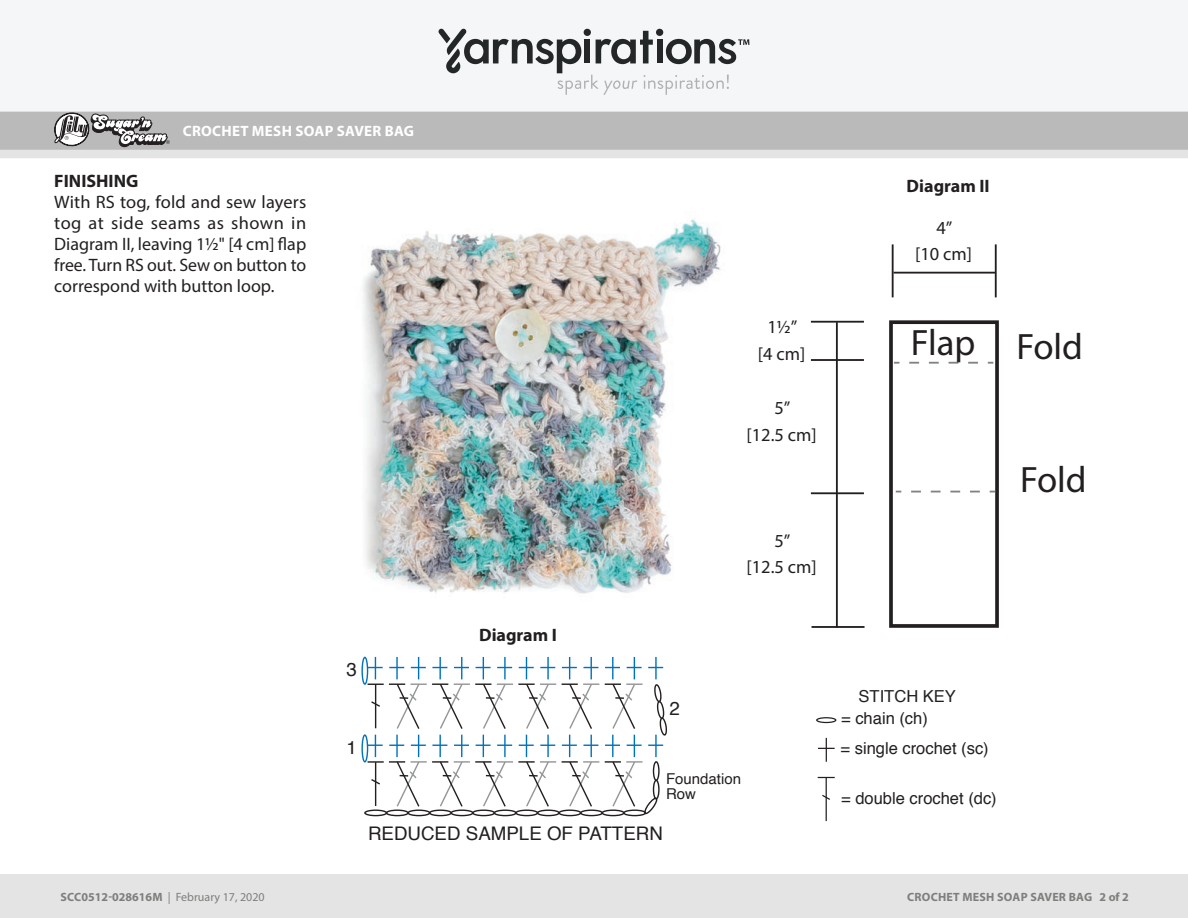
<style>
.page{position:relative;width:1188px;height:918px;background:#fff}
.page>*{position:absolute;margin:0;border:0;box-sizing:border-box;transform-origin:0 0}
.t1{font:36.75px "Myriad Pro";color:#231f20}
.t2{font:18.75px "Helvetica";color:#231f20}
.t3{font:18.45px/26.5px "Myriad Pro";color:#231f20;text-align:center}
.t4{font:18px/21px "Myriad Pro";color:#231f20;text-align:justify}
.t5{font:700 18px "Myriad Pro";color:#231f20}
.t6{font:16.5px/22.4px "Helvetica";color:#231f20}
.t7{font:700 15px "Myriad Pro";letter-spacing:.02em;color:#fff}
.t8{font:15px/15px "Helvetica";color:#231f20}
.t9{font:12px "Myriad Pro";color:#7e7e7d}
.t10{font:700 12px "Myriad Pro";letter-spacing:.02em;color:#7e7e7d}
.s1{font-weight:700}
</style>
<div class="page">
<div style="left:0;top:0;width:1188px;height:111px;background:#f4f6f7"></div>
<svg style="left:438px;top:29px;width:311px;height:66px"></svg>
<div style="left:0;top:875px;width:1188px;height:43px;background:#e4e4e4"></div>
<svg style="left:0;top:111px;width:1188px;height:47px;background:#c0c0c0"></svg>
<img style="left:363px;top:219px;width:358px;height:375px">
<div style="left:816px;top:717px;width:20px;height:6px;border:1px solid #231f20;border-radius:50%"></div>
<svg style="left:818px;top:777px;width:17px;height:1px"></svg>
<hr style="left:826px;top:777px;width:1px;height:44px;background:#231f20">
<svg style="left:822px;top:794px;width:8px;height:7px"></svg>
<svg style="left:818px;top:738px;width:17px;height:24px"></svg>
<div style="left:472px;top:810px;width:23px;height:6px;border:1px solid #231f20;border-radius:50%"></div>
<div style="left:451px;top:810px;width:23px;height:6px;border:1px solid #231f20;border-radius:50%"></div>
<div style="left:429px;top:810px;width:23px;height:6px;border:1px solid #231f20;border-radius:50%"></div>
<div style="left:364px;top:810px;width:23px;height:6px;border:1px solid #231f20;border-radius:50%"></div>
<div style="left:361px;top:734px;width:7px;height:29px;border:1px solid #0072bc;border-radius:50%"></div>
<div style="left:494px;top:810px;width:23px;height:6px;border:1px solid #231f20;border-radius:50%"></div>
<div style="left:515px;top:810px;width:23px;height:6px;border:1px solid #231f20;border-radius:50%"></div>
<div style="left:537px;top:810px;width:23px;height:6px;border:1px solid #231f20;border-radius:50%"></div>
<div style="left:558px;top:810px;width:23px;height:6px;border:1px solid #231f20;border-radius:50%"></div>
<div style="left:580px;top:810px;width:23px;height:6px;border:1px solid #231f20;border-radius:50%"></div>
<div style="left:602px;top:810px;width:23px;height:6px;border:1px solid #231f20;border-radius:50%"></div>
<div style="left:623px;top:810px;width:23px;height:6px;border:1px solid #231f20;border-radius:50%"></div>
<div style="left:361px;top:657px;width:7px;height:28px;border:1px solid #0072bc;border-radius:50%"></div>
<div style="left:407px;top:810px;width:23px;height:6px;border:1px solid #231f20;border-radius:50%"></div>
<div style="left:386px;top:810px;width:23px;height:6px;border:1px solid #231f20;border-radius:50%"></div>
<svg style="left:368px;top:657px;width:188px;height:150px"></svg>
<svg style="left:562px;top:657px;width:37px;height:150px"></svg>
<svg style="left:605px;top:657px;width:62px;height:157px"></svg>
<div style="left:889px;top:320px;width:110px;height:308px;border:4px solid #231f20"></div>
<svg style="left:896px;top:491px;width:84px;height:1px"></svg>
<svg style="left:894px;top:362px;width:84px;height:2px"></svg>
<hr style="left:836px;top:322px;width:2px;height:306px;background:#231f20">
<hr style="left:811px;top:321px;width:53px;height:2px;background:#231f20">
<hr style="left:811px;top:359px;width:53px;height:2px;background:#231f20">
<hr style="left:811px;top:492px;width:53px;height:2px;background:#231f20">
<hr style="left:812px;top:626px;width:53px;height:2px;background:#231f20">
<hr style="left:892px;top:244px;width:2px;height:53px;background:#231f20">
<hr style="left:995px;top:244px;width:2px;height:53px;background:#231f20">
<hr style="left:894px;top:272px;width:101px;height:2px;background:#231f20">
<p class="t7" style="left:183px;top:121px;width:233px">CROCHET MESH SOAP SAVER BAG</p>
<p class="t5" style="left:54px;top:169px;width:86px">FINISHING</p>
<p class="t4" style="left:54px;top:191px;width:254px">With RS tog, fold and sew layers tog at side seams as shown in Diagram II, leaving 1½" [4 cm] ap free. Turn RS out. Sew on button to correspond with button loop.</p>
<p class="t2" style="left:346px;top:655px;width:12px">3</p>
<p class="t5" style="left:479px;top:623px;width:79px">Diagram I</p>
<p class="t2" style="left:670px;top:694px;width:12px">2</p>
<p class="t3" style="left:758px;top:313px;width:49px">1½” [4 cm]</p>
<p class="t3" style="left:747px;top:394px;width:72px">5”<br>[12.5 cm]</p>
<p class="t3" style="left:747px;top:527px;width:72px">5”<br>[12.5 cm]</p>
<p class="t5" style="left:907px;top:174px;width:85px">Diagram II</p>
<p class="t3" style="left:915px;top:214px;width:58px">4”<br>[10 cm]</p>
<h1 class="t1" style="left:911px;top:322px;width:174px">Flap Fold</h1>
<h1 class="t1" style="left:1020px;top:457px;width:68px">Fold</h1>
<p class="t6" style="left:841px;top:686px;width:116px;text-indent:17px">STITCH KEY = chain (ch)</p>
<p class="t2" style="left:346px;top:733px;width:12px">1</p>
<p class="t6" style="left:841px;top:738px;width:150px">= single crochet (sc)</p>
<p class="t8" style="left:666px;top:772px;width:76px">Foundation<br>Row</p>
<p class="t2" style="left:368px;top:819px;width:296px">REDUCED SAMPLE OF PATTERN</p>
<p class="t6" style="left:841px;top:788px;width:157px">= double crochet (dc)</p>
<p class="t9" style="left:61px;top:889px;width:206px"><span class="s1">SCC0512-028616M</span> | February 17, 2020</p>
<p class="t10" style="left:907px;top:889px;width:223px">CROCHET MESH SOAP SAVER BAG 2 of 2</p>
</div>
